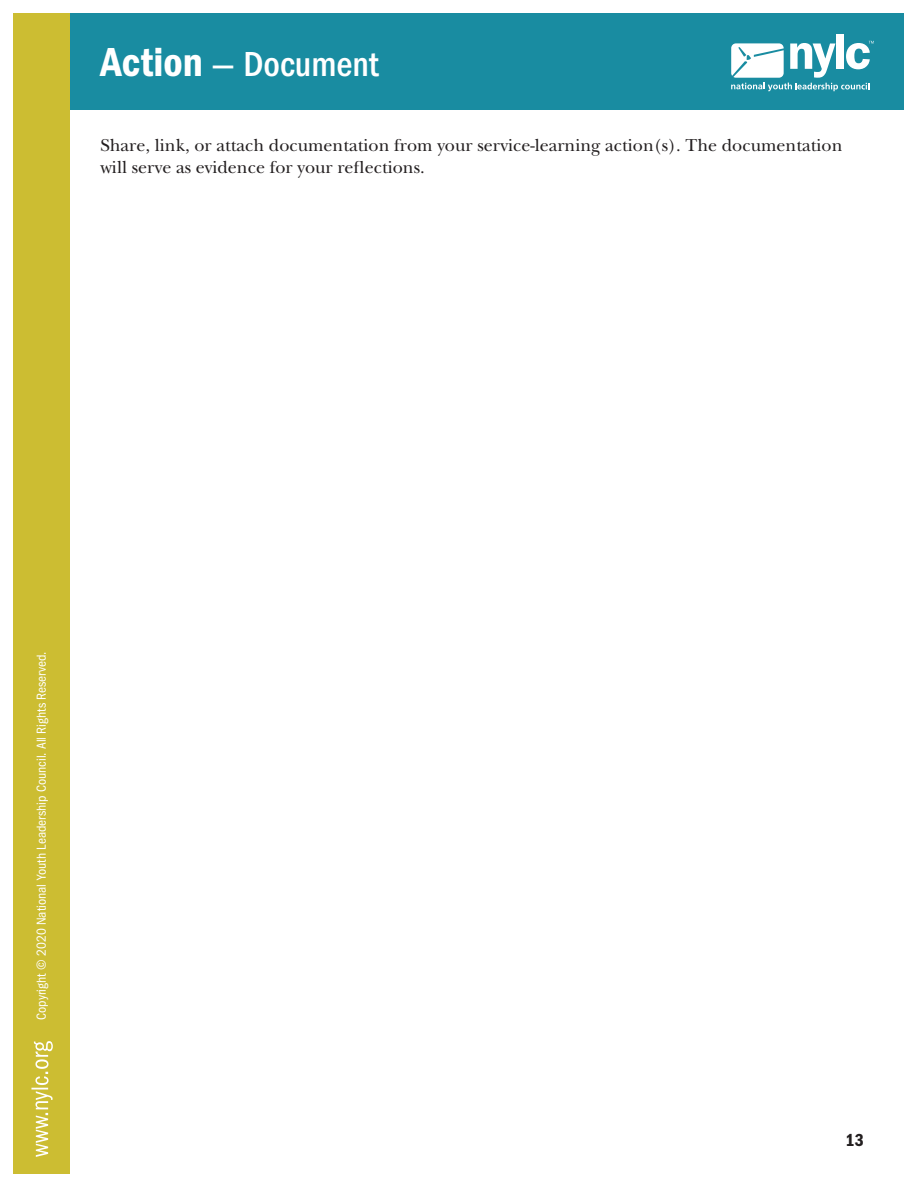
<style>
.page{position:relative;width:918px;height:1188px;background:#fff}
.page>*{position:absolute;margin:0;border:0;box-sizing:border-box;transform-origin:0 0}
.t1{font:500 condensed 36px "ITC Franklin Gothic Std";color:#fff}
.t2{font:18px/21.6px "New Baskerville Std";color:#231f20}
.t3{font:18px "ITC Franklin Gothic Std Dm Cd";color:#231f20}
.t4{font:condensed 13.5px "ITC Franklin Gothic Std";color:#fff}
.s1{font-family:"ITC Franklin Gothic Std Dm Cd";font-weight:400;font-stretch:normal;font-size:42px}
</style>
<div class="page">
<div style="left:14px;top:14px;width:890px;height:96px;background:#198ca1"></div>
<div style="left:836px;top:35px;width:8px;height:34px;background:#fff"></div>
<svg style="left:731px;top:41px;width:143px;height:50px"></svg>
<div style="left:14px;top:14px;width:56px;height:1160px;background:#ccbd32"></div>
<svg style="left:31px;top:1041px;width:22px;height:116px"></svg>
<h1 class="t1" style="left:100px;top:43px;width:280px"><span class="s1">Action</span> — Document</h1>
<p class="t2" style="left:100px;top:135px;width:744px">Share, link, or attach documentation from your service-learning action(s). The documentation will serve as evidence for your reflections.</p>
<p class="t4" style="left:34px;top:1020px;width:370px;rotate:-90deg">Copyright © 2020 National Youth Leadership Council. All Rights Reserved.</p>
<p class="t3" style="left:846px;top:1129px;width:20px">13</p>
</div>
